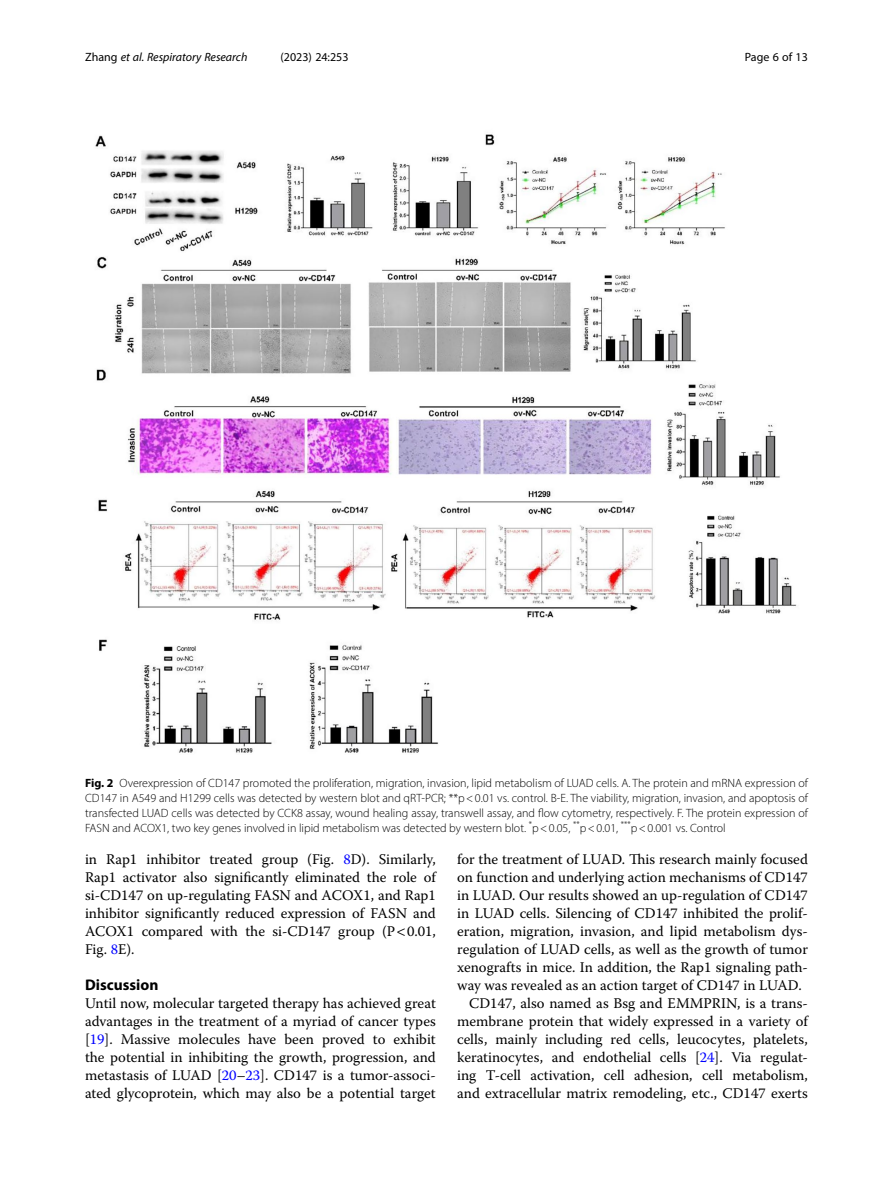
<style>
.page{position:relative;width:893px;height:1191px;background:#fff}
.page>*{position:absolute;margin:0;border:0;box-sizing:border-box;transform-origin:0 0}
.Head_1{font:700 15.45px "Myriad Pro";color:#000}
.Body_Text{font:14.7px/18px "Warnock Pro";color:#000;text-align:justify}
.Body_Text_Indent{font:14.7px/18px "Warnock Pro";color:#000;text-align:justify}
.Figure_Caption{font:300 12px/15px "Myriad Pro";color:#000;text-align:justify}
.t1{font:italic 12px "Myriad Pro";color:#000}
.t2{font:12px "Myriad Pro";color:#000}
.s1{font-style:normal}
.s2{font-weight:700}
.s3{color:#00f}
</style>
<div class="page">
<img style="left:95px;top:134px;width:702px;height:619px">
<p class="t1" style="left:85px;top:50px;width:164px"><span class="s1">Zhang</span> et al. Respiratory Research</p>
<p class="t2" style="left:281px;top:50px;width:70px">(2023) 24:253</p>
<p class="t2" style="left:745px;top:50px;width:65px">Page 6 of 13</p>
<p class="Figure_Caption" style="left:85px;top:775px;width:724px"><span class="s2">Fig. 2</span> Overexpression of CD147 promoted the proliferation, migration, invasion, lipid metabolism of LUAD cells. A. The protein and mRNA expression of CD147 in A549 and H1299 cells was detected by western blot and qRT-PCR; **p&lt;0.01 vs. control. B-E. The viability, migration, invasion, and apoptosis of transfected LUAD cells was detected by CCK8 assay, wound healing assay, transwell assay, and flow cytometry, respectively. F. The protein expression of FASN and ACOX1, two key genes involved in lipid metabolism was detected by western blot. <sup>*</sup>p&lt;0.05, <sup>**</sup>p&lt;0.01, <sup>***</sup>p&lt;0.001 vs. Control</p>
<p class="Body_Text" style="left:85px;top:850px;width:352px">in Rap1 inhibitor treated group (Fig. <span class="s3">8</span>D). Similarly, Rap1 activator also significantly eliminated the role of si-CD147 on up-regulating FASN and ACOX1, and Rap1 inhibitor significantly reduced expression of FASN and ACOX1 compared with the si-CD147 group (P 0.01, Fig. <span class="s3">8</span>E).</p>
<p class="Head_1" style="left:85px;top:975px;width:75px">Discussion</p>
<p class="Body_Text" style="left:85px;top:994px;width:352px">Until now, molecular targeted therapy has achieved great advantages in the treatment of a myriad of cancer types [<span class="s3">19</span>]. Massive molecules have been proved to exhibit the potential in inhibiting the growth, progression, and metastasis of LUAD [<span class="s3">20</span>–<span class="s3">23</span>]. CD147 is a tumor-associ&shy;ated glycoprotein, which may also be a potential target</p>
<p class="Body_Text" style="left:457px;top:850px;width:352px">for the treatment of LUAD. This research mainly focused on function and underlying action mechanisms of CD147 in LUAD. Our results showed an up-regulation of CD147 in LUAD cells. Silencing of CD147 inhibited the prolif&shy;eration, migration, invasion, and lipid metabolism dys&shy;regulation of LUAD cells, as well as the growth of tumor xenografts in mice. In addition, the Rap1 signaling path&shy;way was revealed as an action target of CD147 in LUAD.</p>
<p class="Body_Text_Indent" style="left:457px;top:994px;width:352px;text-indent:12px">CD147, also named as Bsg and EMMPRIN, is a trans&shy;membrane protein that widely expressed in a variety of cells, mainly including red cells, leucocytes, platelets, keratinocytes, and endothelial cells [<span class="s3">24</span>]. Via regulat&shy;ing T-cell activation, cell adhesion, cell metabolism, and extracellular matrix remodeling, etc., CD147 exerts</p>
</div>
